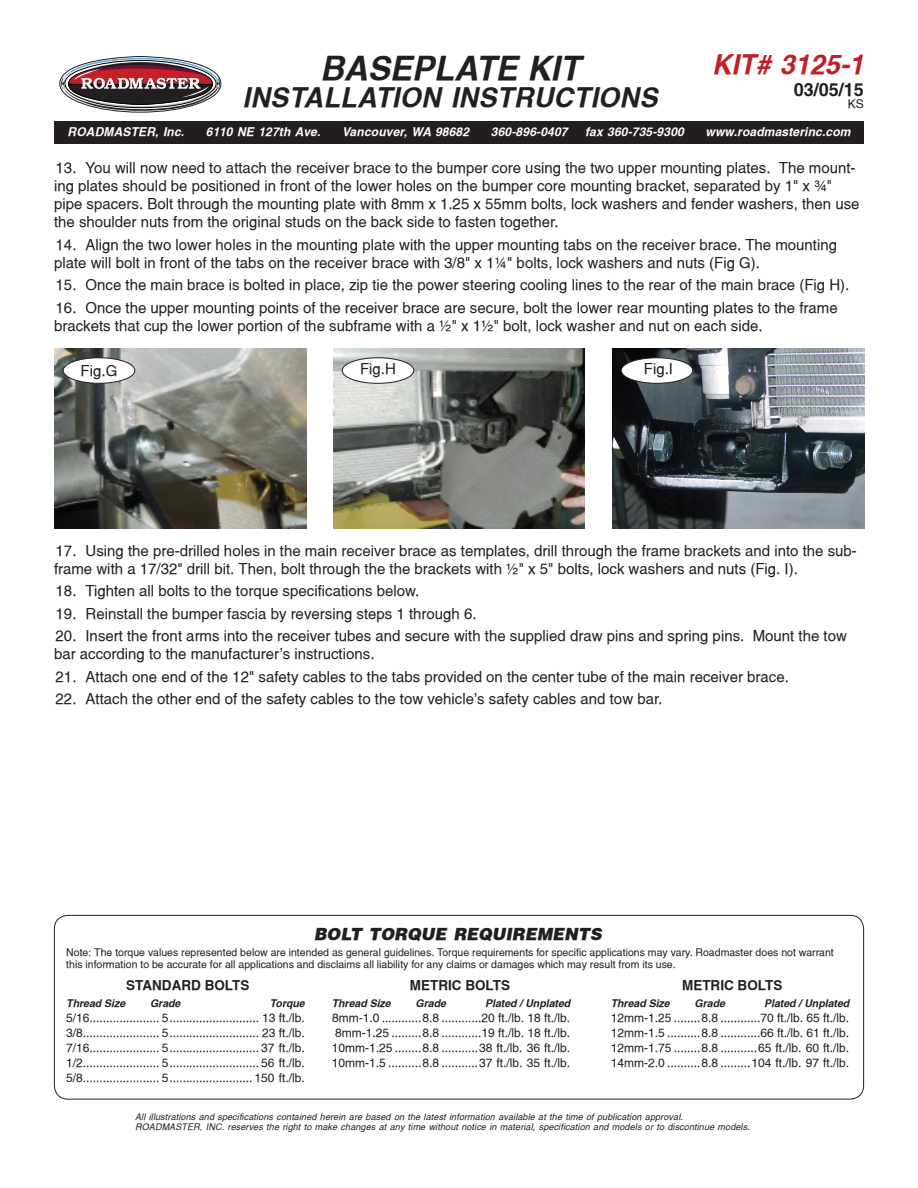
<style>
.page{position:relative;width:918px;height:1188px;background:#fff}
.page>*{position:absolute;margin:0;border:0;box-sizing:border-box;transform-origin:0 0}
.t1{font:italic 700 33px "Switzerland";color:#231f20}
.t2{font:italic 700 27px "Switzerland";letter-spacing:.015em;color:#231f20}
.t3{font:italic 700 27px "Switzerland";color:#bf2026}
.t4{font:700 18px "Switzerland";color:#231f20}
.Helv_10pt{font:italic 900 16.5px "Switzerland";color:#231f20}
.Helv_10pt-2{font:15px/18px "Switzerland";color:#231f20}
.Helv_10pt-3{font:700 13.5px "Switzerland";color:#231f20}
.Helv_10pt-4{font:12px/15px "Switzerland";color:#231f20}
.t5{font:italic 700 12px "Switzerland";letter-spacing:.015em;color:#fff}
.Helv_10pt-5{font:10.5px/12px "Switzerland";color:#231f20}
.Helv_10pt-6{font:italic 700 10.5px "Switzerland";color:#231f20}
.Helv_10pt-7{font:italic 9px/10.5px "Switzerland";letter-spacing:.015em;color:#231f20}
</style>
<div class="page">
<div style="left:54px;top:915px;width:810px;height:185px;border:1px solid #231f20;border-radius:14px"></div>
<div style="left:54px;top:122px;width:810px;height:22px;background:#231f20"></div>
<svg style="left:59px;top:56px;width:163px;height:57px"></svg>
<img style="left:54px;top:349px;width:252px;height:180px">
<img style="left:333px;top:349px;width:252px;height:180px">
<img style="left:612px;top:349px;width:252px;height:180px">
<div style="left:63px;top:358px;width:72px;height:25px;background:#fff;border-radius:50%"></div>
<div style="left:63px;top:358px;width:72px;height:26px;border:1px solid #231f20;border-radius:50%"></div>
<div style="left:342px;top:358px;width:72px;height:25px;background:#fff;border-radius:50%"></div>
<div style="left:342px;top:358px;width:72px;height:26px;border:1px solid #231f20;border-radius:50%"></div>
<div style="left:621px;top:358px;width:72px;height:25px;background:#fff;border-radius:50%"></div>
<div style="left:621px;top:358px;width:72px;height:26px;border:1px solid #231f20;border-radius:50%"></div>
<p class="t1" style="left:320px;top:49px;width:261px">BASEPLATE KIT</p>
<p class="t2" style="left:243px;top:81px;width:417px">INSTALLATION INSTRUCTIONS</p>
<h2 class="t3" style="left:712px;top:49px;width:154px">KIT# 3125-1</h2>
<p class="t4" style="left:794px;top:78px;width:72px">03/05/15</p>
<p class="Helv_10pt-4" style="left:848px;top:96px;width:18px">KS</p>
<p class="t5" style="left:68px;top:125px;width:118px">ROADMASTER, Inc.</p>
<p class="t5" style="left:206px;top:125px;width:116px">6110 NE 127th Ave.</p>
<p class="t5" style="left:342px;top:125px;width:129px">Vancouver, WA 98682</p>
<p class="t5" style="left:491px;top:125px;width:78px">360-896-0407</p>
<p class="t5" style="left:585px;top:125px;width:100px">fax 360-735-9300</p>
<p class="t5" style="left:706px;top:125px;width:146px">www.roadmasterinc.com</p>
<p class="Helv_10pt-2" style="left:54px;top:159px;width:807px">13. You will now need to attach the receiver brace to the bumper core using the two upper mounting plates. The mount&shy;ing plates should be positioned in front of the lower holes on the bumper core mounting bracket, separated by 1" x ¾" pipe spacers. Bolt through the mounting plate with 8mm x 1.25 x 55mm bolts, lock washers and fender washers, then use the shoulder nuts from the original studs on the back side to fasten together.</p>
<p class="Helv_10pt-2" style="left:54px;top:235px;width:785px">14. Align the two lower holes in the mounting plate with the upper mounting tabs on the receiver brace. The mounting plate will bolt in front of the tabs on the receiver brace with 3/8" x 1¼" bolts, lock washers and nuts (Fig G).</p>
<p class="Helv_10pt-2" style="left:56px;top:276px;width:795px">15. Once the main brace is bolted in place, zip tie the power steering cooling lines to the rear of the main brace (Fig H).</p>
<p class="Helv_10pt-2" style="left:54px;top:298px;width:785px">16. Once the upper mounting points of the receiver brace are secure, bolt the lower rear mounting plates to the frame brackets that cup the lower portion of the subframe with a ½" x 1½" bolt, lock washer and nut on each side.</p>
<p class="Helv_10pt-2" style="left:81px;top:361px;width:38px">Fig.G</p>
<p class="Helv_10pt-2" style="left:360px;top:360px;width:37px">Fig.H</p>
<p class="Helv_10pt-2" style="left:644px;top:360px;width:31px">Fig.I</p>
<p class="Helv_10pt-2" style="left:54px;top:541px;width:804px">17. Using the pre-drilled holes in the main receiver brace as templates, drill through the frame brackets and into the sub&shy;frame with a 17/32" drill bit. Then, bolt through the the brackets with ½" x 5" bolts, lock washers and nuts (Fig. I).</p>
<p class="Helv_10pt-2" style="left:56px;top:582px;width:365px">18. Tighten all bolts to the torque specifications below.</p>
<p class="Helv_10pt-2" style="left:56px;top:604px;width:423px">19. Reinstall the bumper fascia by reversing steps 1 through 6.</p>
<p class="Helv_10pt-2" style="left:54px;top:627px;width:794px">20. Insert the front arms into the receiver tubes and secure with the supplied draw pins and spring pins. Mount the tow bar according to the manufacturer's instructions.</p>
<p class="Helv_10pt-2" style="left:56px;top:667px;width:735px">21. Attach one end of the 12" safety cables to the tabs provided on the center tube of the main receiver brace.</p>
<p class="Helv_10pt-2" style="left:56px;top:690px;width:608px">22. Attach the other end of the safety cables to the tow vehicle's safety cables and tow bar.</p>
<p class="Helv_10pt" style="left:314px;top:923px;width:289px">BOLT TORQUE REQUIREMENTS</p>
<p class="Helv_10pt-5" style="left:66px;top:947px;width:769px">Note: The torque values represented below are intended as general guidelines. Torque requirements for specific applications may vary. Roadmaster does not warrant this information to be accurate for all applications and disclaims all liability for any claims or damages which may result from its use.</p>
<p class="Helv_10pt-3" style="left:126px;top:977px;width:125px">STANDARD BOLTS</p>
<p class="Helv_10pt-6" style="left:66px;top:997px;width:60px">Thread Size</p>
<p class="Helv_10pt-6" style="left:150px;top:997px;width:32px">Grade</p>
<p class="Helv_10pt-6" style="left:270px;top:997px;width:36px">Torque</p>
<p class="Helv_10pt-4" style="left:66px;top:1010px;width:240px">5/16..................... 5........................... 13 ft./lb.<br>3/8....................... 5........................... 23 ft./lb.</p>
<p class="Helv_10pt-4" style="left:66px;top:1040px;width:240px">7/16..................... 5........................... 37 ft./lb.</p>
<p class="Helv_10pt-4" style="left:66px;top:1055px;width:240px">1/2....................... 5........................... 56 ft./lb.</p>
<p class="Helv_10pt-4" style="left:66px;top:1070px;width:240px">5/8....................... 5......................... 150 ft./lb.</p>
<p class="Helv_10pt-3" style="left:410px;top:977px;width:102px">METRIC BOLTS</p>
<p class="Helv_10pt-6" style="left:332px;top:997px;width:60px">Thread Size</p>
<p class="Helv_10pt-6" style="left:416px;top:997px;width:32px">Grade</p>
<p class="Helv_10pt-6" style="left:485px;top:997px;width:87px">Plated / Unplated</p>
<p class="Helv_10pt-4" style="left:332px;top:1010px;width:240px">8mm-1.0 ............8.8 ............20 ft./lb. 18 ft./lb.<br>8mm-1.25 .........8.8 ............19 ft./lb. 18 ft./lb.</p>
<p class="Helv_10pt-4" style="left:332px;top:1040px;width:240px">10mm-1.25 ........8.8 ...........38 ft./lb. 36 ft./lb.</p>
<p class="Helv_10pt-4" style="left:332px;top:1055px;width:240px">10mm-1.5 ..........8.8 ...........37 ft./lb. 35 ft./lb.</p>
<p class="Helv_10pt-3" style="left:682px;top:977px;width:102px">METRIC BOLTS</p>
<p class="Helv_10pt-6" style="left:611px;top:997px;width:60px">Thread Size</p>
<p class="Helv_10pt-6" style="left:695px;top:997px;width:32px">Grade</p>
<p class="Helv_10pt-6" style="left:764px;top:997px;width:87px">Plated / Unplated</p>
<p class="Helv_10pt-4" style="left:611px;top:1010px;width:240px">12mm-1.25 ........8.8 ............70 ft./lb. 65 ft./lb.<br>12mm-1.5 ..........8.8 ............66 ft./lb. 61 ft./lb.</p>
<p class="Helv_10pt-4" style="left:611px;top:1040px;width:240px">12mm-1.75 ........8.8 ...........65 ft./lb. 60 ft./lb.</p>
<p class="Helv_10pt-4" style="left:611px;top:1055px;width:240px">14mm-2.0 ..........8.8 .........104 ft./lb. 97 ft./lb.</p>
<p class="Helv_10pt-7" style="left:135px;top:1111px;width:616px">All illustrations and specifications contained herein are based on the latest information available at the time of publication approval.<br>ROADMASTER, INC. reserves the right to make changes at any time without notice in material, specification and models or to discontinue models.</p>
</div>
